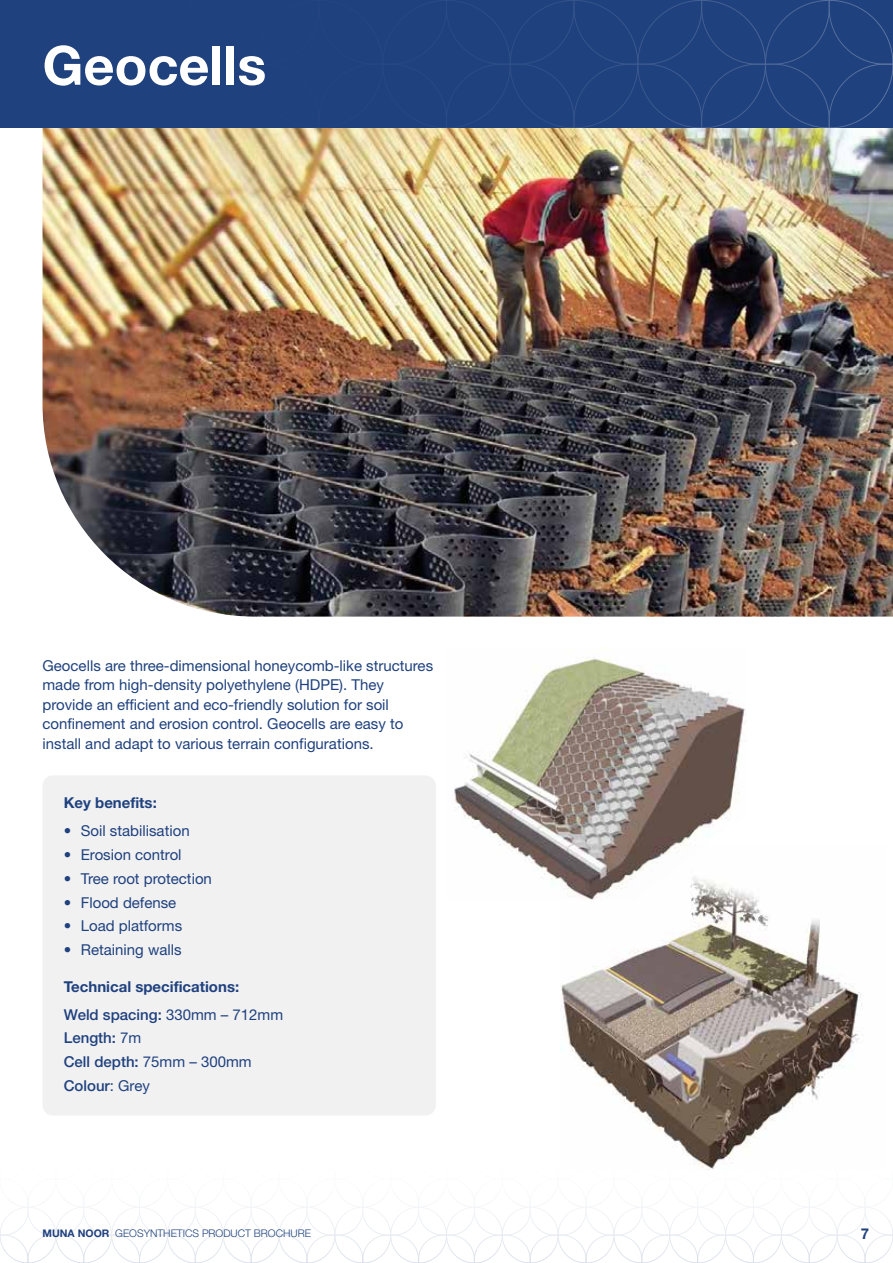
<style>
.page{position:relative;width:893px;height:1263px;background:#fff}
.page>*{position:absolute;margin:0;border:0;box-sizing:border-box;transform-origin:0 0}
.t1{font:700 54px "Helvetica Neue";color:#fff}
.t2{font:15px/19.5px "Helvetica Neue";color:#1f417e}
.t3{font:700 15px/28px "Helvetica Neue";color:#1f417e}
.t4{font:500 15px/23.7px "Helvetica Neue";color:#1f417e}
.t5{font:300 10.5px "Helvetica Neue";color:#1f417e}
.s1{font-weight:500}
.s2{font-weight:400}
.s3{font-weight:700}
</style>
<div class="page">
<img style="left:43px;top:128px;width:850px;height:489px">
<div style="left:0;top:0;width:893px;height:128px;background:#1f417e"></div>
<div style="left:43px;top:775px;width:393px;height:340px;background:#f1f1f2;border-radius:11px"></div>
<img style="left:561px;top:894px;width:301px;height:257px">
<img style="left:454px;top:648px;width:293px;height:252px">
<svg style="left:0;top:1151px;width:893px;height:112px"></svg>
<h1 class="t1" style="left:43px;top:32px;width:225px">Geocells</h1>
<p class="t2" style="left:43px;top:656px;width:392px">Geocells are three-dimensional honeycomb-like structures made from high-density polyethylene (HDPE). They provide an efficient and eco-friendly solution for soil confinement and erosion control. Geocells are easy to install and adapt to various terrain configurations.</p>
<p class="t3" style="left:64px;top:789px;width:95px">Key benefits:</p>
<p class="t2" style="left:64px;top:821px;width:127px">• Soil stabilisation</p>
<p class="t2" style="left:64px;top:845px;width:119px">• Erosion control</p>
<p class="t2" style="left:64px;top:868px;width:150px">• Tree root protection</p>
<p class="t2" style="left:64px;top:892px;width:114px">• Flood defense</p>
<p class="t2" style="left:64px;top:916px;width:120px">• Load platforms</p>
<p class="t2" style="left:64px;top:940px;width:119px">• Retaining walls</p>
<p class="t3" style="left:64px;top:972px;width:221px">Technical specifications:<br><span class="s1">Weld spacing:</span> <span class="s2">330mm – 712mm</span></p>
<p class="t4" style="left:64px;top:1026px;width:189px">Length: <span class="s2">7m<br></span>Cell depth: <span class="s2">75mm – 300mm<br></span>Colour<span class="s2">: Grey</span></p>
<p class="t5" style="left:43px;top:1227px;width:270px"><span class="s3">MUNA NOOR</span> GEOSYNTHETICS PRODUCT BROCHURE</p>
<p class="t3" style="left:861px;top:1220px;width:10px">7</p>
</div>
